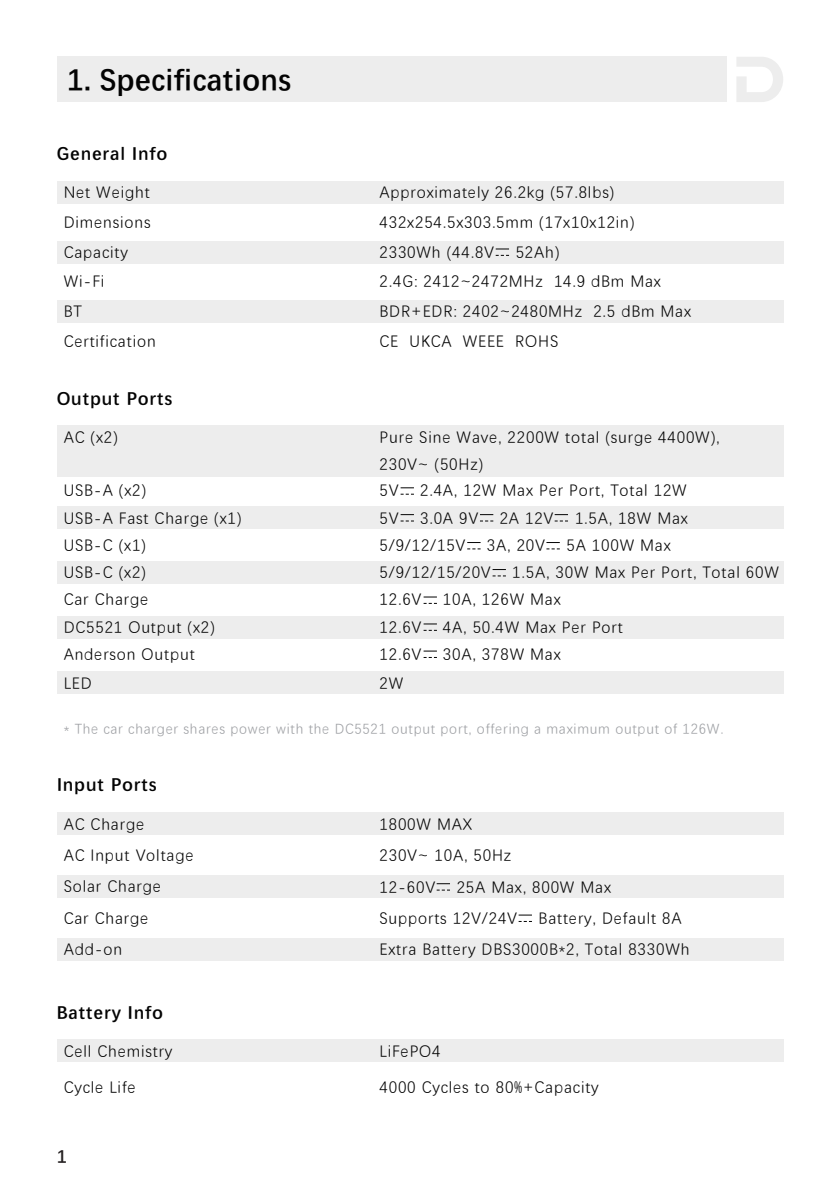
<style>
.page{position:relative;width:840px;height:1191px;background:#fff}
.page>*{position:absolute;margin:0;border:0;box-sizing:border-box;transform-origin:0 0}
.t1{font:700 30px "Deng Xian";letter-spacing:.01em;color:#030303}
.t2{font:700 18px "Deng Xian";letter-spacing:.05em;color:#030303}
.t3{font:700 18px "Deng Xian";color:#231f20}
.t4{font:16px/31.4px "Deng Xian";letter-spacing:.05em;color:#030303}
.t5{font:14px "Deng Xian";letter-spacing:.05em;color:#9d9fa3}
</style>
<div class="page">
<div style="left:57px;top:57px;width:669px;height:45px;background:#ededed"></div>
<div style="left:57px;top:181px;width:725px;height:23px;background:#ededed"></div>
<div style="left:57px;top:241px;width:725px;height:22px;background:#ededed"></div>
<div style="left:57px;top:300px;width:725px;height:23px;background:#ededed"></div>
<div style="left:57px;top:425px;width:725px;height:51px;background:#ededed"></div>
<div style="left:57px;top:506px;width:725px;height:23px;background:#ededed"></div>
<div style="left:57px;top:561px;width:725px;height:23px;background:#ededed"></div>
<div style="left:57px;top:616px;width:725px;height:23px;background:#ededed"></div>
<div style="left:57px;top:671px;width:725px;height:23px;background:#ededed"></div>
<div style="left:57px;top:812px;width:725px;height:22px;background:#ededed"></div>
<div style="left:57px;top:875px;width:725px;height:23px;background:#ededed"></div>
<div style="left:57px;top:938px;width:725px;height:22px;background:#ededed"></div>
<div style="left:57px;top:1039px;width:725px;height:23px;background:#ededed"></div>
<svg style="left:736px;top:57px;width:46px;height:45px"></svg>
<svg style="left:495px;top:249px;width:13px;height:7px"></svg>
<svg style="left:400px;top:487px;width:13px;height:1px"></svg>
<svg style="left:400px;top:514px;width:13px;height:7px"></svg>
<svg style="left:480px;top:514px;width:13px;height:7px"></svg>
<svg style="left:554px;top:514px;width:13px;height:7px"></svg>
<svg style="left:492px;top:569px;width:13px;height:7px"></svg>
<svg style="left:423px;top:596px;width:13px;height:1px"></svg>
<svg style="left:423px;top:623px;width:13px;height:1px"></svg>
<svg style="left:423px;top:651px;width:13px;height:7px"></svg>
<svg style="left:436px;top:883px;width:14px;height:7px"></svg>
<svg style="left:518px;top:914px;width:13px;height:1px"></svg>
<svg style="left:467px;top:542px;width:13px;height:7px"></svg>
<svg style="left:546px;top:542px;width:13px;height:7px"></svg>
<h1 class="t1" style="left:67px;top:59px;width:226px">1. Specifications</h1>
<p class="t2" style="left:57px;top:142px;width:112px">General Info</p>
<p class="t4" style="left:64px;top:175px;width:88px">Net Weight</p>
<p class="t4" style="left:379px;top:175px;width:236px">Approximately 26.2kg (57.8lbs)</p>
<p class="t4" style="left:64px;top:205px;width:88px">Dimensions</p>
<p class="t4" style="left:379px;top:205px;width:256px">432x254.5x303.5mm (17x10x12in)</p>
<p class="t4" style="left:64px;top:235px;width:66px">Capacity</p>
<p class="t4" style="left:379px;top:235px;width:116px">2330Wh (44.8V</p>
<p class="t4" style="left:515px;top:235px;width:45px">52Ah)</p>
<p class="t4" style="left:64px;top:265px;width:42px">Wi-Fi</p>
<p class="t4" style="left:379px;top:265px;width:283px">2.4G: 2412~2472MHz 14.9 dBm Max</p>
<p class="t4" style="left:64px;top:295px;width:20px">BT</p>
<p class="t4" style="left:379px;top:295px;width:313px">BDR+EDR: 2402~2480MHz 2.5 dBm Max</p>
<p class="t4" style="left:64px;top:325px;width:94px">Certification</p>
<p class="t4" style="left:379px;top:325px;width:180px">CE UKCA WEEE ROHS</p>
<p class="t2" style="left:57px;top:386px;width:117px">Output Ports</p>
<p class="t4" style="left:64px;top:421px;width:56px">AC (x2)</p>
<p class="t4" style="left:379px;top:424px;width:341px;line-height:26px">Pure Sine Wave, 2200W total (surge 4400W),<br>230V~ (50Hz)</p>
<p class="t4" style="left:64px;top:503px;width:179px;line-height:27.2px">USB-A Fast Charge (x1)<br>USB-C (x1)<br>USB-C (x2)<br>Car Charge<br>DC5521 Output (x2)<br>Anderson Output</p>
<p class="t4" style="left:64px;top:474px;width:84px">USB-A (x2)</p>
<p class="t4" style="left:379px;top:474px;width:21px">5V</p>
<p class="t4" style="left:420px;top:474px;width:268px">2.4A, 12W Max Per Port, Total 12W</p>
<p class="t4" style="left:379px;top:501px;width:21px">5V</p>
<p class="t4" style="left:420px;top:501px;width:59px">3.0A 9V</p>
<p class="t4" style="left:499px;top:501px;width:55px">2A 12V</p>
<p class="t4" style="left:574px;top:501px;width:114px">1.5A, 18W Max</p>
<p class="t4" style="left:379px;top:528px;width:87px">5/9/12/15V</p>
<p class="t4" style="left:486px;top:528px;width:59px">3A, 20V</p>
<p class="t4" style="left:566px;top:528px;width:106px">5A 100W Max</p>
<p class="t4" style="left:379px;top:556px;width:113px">5/9/12/15/20V</p>
<p class="t4" style="left:512px;top:556px;width:268px">1.5A, 30W Max Per Port, Total 60W</p>
<p class="t4" style="left:379px;top:583px;width:43px">12.6V</p>
<p class="t4" style="left:442px;top:583px;width:119px">10A, 126W Max</p>
<p class="t4" style="left:379px;top:610px;width:43px">12.6V</p>
<p class="t4" style="left:442px;top:610px;width:181px">4A, 50.4W Max Per Port</p>
<p class="t4" style="left:379px;top:637px;width:43px">12.6V</p>
<p class="t4" style="left:442px;top:637px;width:119px">30A, 378W Max</p>
<p class="t4" style="left:64px;top:666px;width:30px">LED</p>
<p class="t4" style="left:379px;top:666px;width:25px">2W</p>
<p class="t5" style="left:64px;top:719px;width:661px">* The car charger shares power with the DC5521 output port, offering a maximum output of 126W.</p>
<p class="t2" style="left:57px;top:772px;width:101px">Input Ports</p>
<p class="t4" style="left:64px;top:807px;width:131px">AC Charge<br>AC Input Voltage<br>Solar Charge<br>Car Charge<br>Add-on</p>
<p class="t2" style="left:57px;top:1000px;width:108px">Battery Info</p>
<p class="t4" style="left:64px;top:1035px;width:110px">Cell Chemistry</p>
<p class="t4" style="left:64px;top:1071px;width:73px">Cycle Life</p>
<p class="t3" style="left:57px;top:1144px;width:11px">1</p>
<p class="t4" style="left:379px;top:807px;width:94px">1800W MAX</p>
<p class="t4" style="left:379px;top:838px;width:133px">230V~ 10A, 50Hz<br>12-60V</p>
<p class="t4" style="left:379px;top:870px;width:233px;text-indent:77px">25A Max, 800W Max<br>Supports 12V/24V</p>
<p class="t4" style="left:379px;top:901px;width:311px;text-indent:159px">Battery, Default 8A<br>Extra Battery DBS3000B*2, Total 8330Wh</p>
<p class="t4" style="left:379px;top:1035px;width:63px">LiFePO4</p>
<p class="t4" style="left:379px;top:1071px;width:220px">4000 Cycles to 80%+Capacity</p>
</div>
